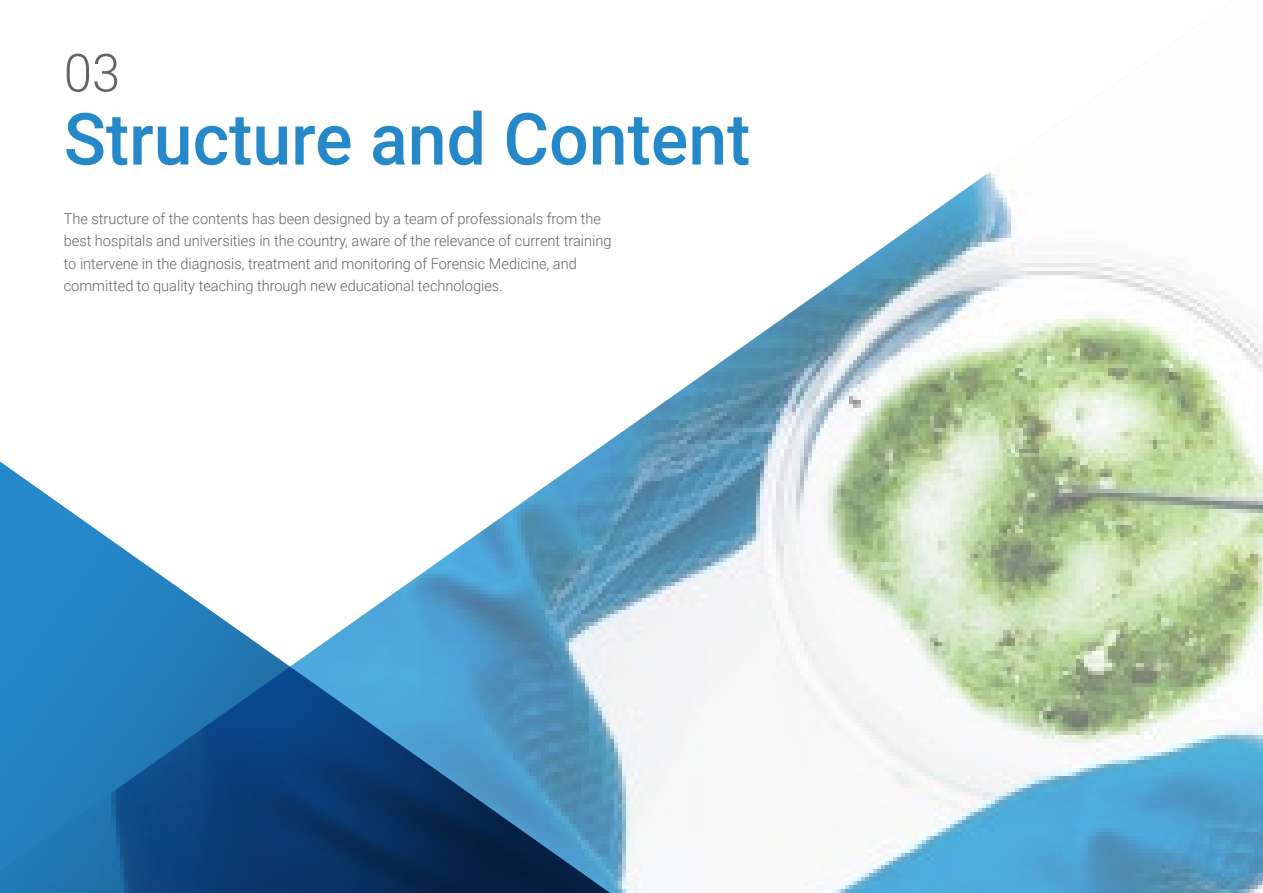
<style>
.page{position:relative;width:1263px;height:893px;background:#fff}
.page>*{position:absolute;margin:0;border:0;box-sizing:border-box;transform-origin:0 0}
.t1{font:500 72px "Roboto";color:#2488c9}
.t2{font:300 52.5px "Roboto";color:#61646a}
.t3{font:300 15px/22.5px "Roboto";color:#61646a}
</style>
<div class="page">
<img style="left:602px;top:171px;width:661px;height:722px">
<svg style="left:0;top:446px;width:640px;height:447px"></svg>
<h2 class="t2" style="left:64px;top:36px;width:58px">03</h2>
<h1 class="t1" style="left:64px;top:89px;width:688px">Structure and Content</h1>
<p class="t3" style="left:64px;top:207px;width:549px">The structure of the contents has been designed by a team of professionals from the best hospitals and universities in the country, aware of the relevance of current training to intervene in the diagnosis, treatment and monitoring of Forensic Medicine, and committed to quality teaching through new educational technologies.</p>
</div>
